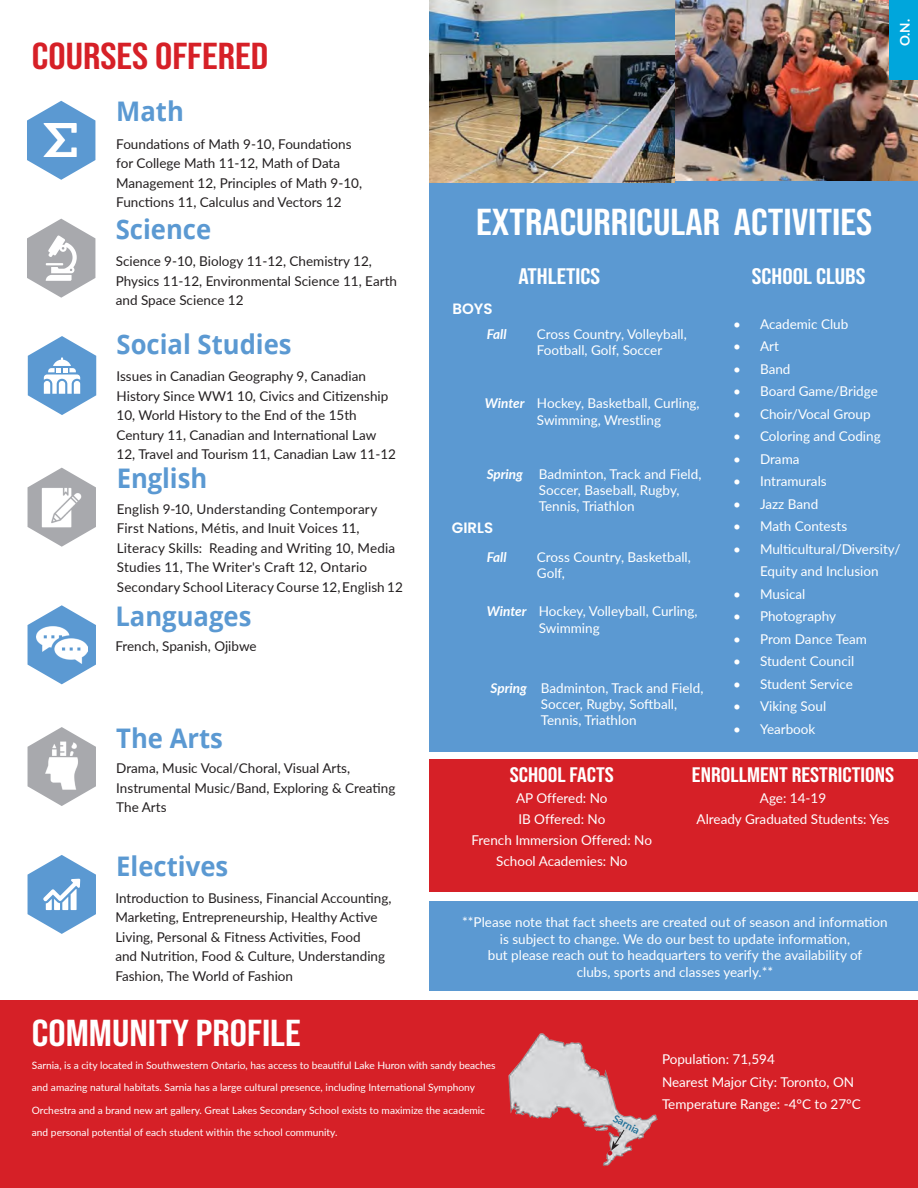
<style>
.page{position:relative;width:918px;height:1188px;background:#fff}
.page>*{position:absolute;margin:0;border:0;box-sizing:border-box;transform-origin:0 0}
.t1{font:37.5px "Bebas Neue";color:#fff;scale:1.15 1}
.t2{font:37.5px "Bebas Neue";color:#d62027;scale:1.15 1}
.t3{font:700 27px "Open Sans";color:#5b99d2;scale:.95 1}
.t4{font:22.5px "Bebas Neue";color:#fff;scale:1.15 1}
.t5{font:21px "Bebas Neue";color:#fff;scale:1.15 1}
.t6{font:600 15px "Poppins";color:#fff}
.t7{font:13.5px/16.5px "Lato";color:#fff}
.t8{font:13.5px/19.5px "Lato";color:#231f20}
.t9{font:italic 700 13.5px "Lato";color:#fff}
.t10{font:700 13.5px "Lato";color:#fff}
.t11{font:600 10.5px "Lato";color:#186c96}
.t12{font:10.2px "Lato";color:#fff}
</style>
<div class="page">
<img style="left:429px;top:0;width:489px;height:181px">
<div style="left:429px;top:181px;width:489px;height:571px;background:#5b99d2"></div>
<svg style="left:27px;top:101px;width:68px;height:79px"></svg>
<svg style="left:28px;top:336px;width:68px;height:79px"></svg>
<svg style="left:28px;top:605px;width:68px;height:79px"></svg>
<svg style="left:28px;top:727px;width:68px;height:79px"></svg>
<div style="left:429px;top:760px;width:489px;height:132px;background:#d62027"></div>
<div style="left:429px;top:901px;width:489px;height:90px;background:#5b99d2"></div>
<div style="left:0;top:1001px;width:918px;height:187px;background:#d62027"></div>
<svg style="left:27px;top:219px;width:68px;height:79px"></svg>
<img style="left:43px;top:124px;width:34px;height:33px">
<svg style="left:28px;top:468px;width:68px;height:79px"></svg>
<img style="left:40px;top:485px;width:44px;height:44px">
<img style="left:36px;top:619px;width:51px;height:51px">
<img style="left:35px;top:739px;width:54px;height:53px">
<svg style="left:28px;top:855px;width:68px;height:79px"></svg>
<img style="left:508px;top:1033px;width:150px;height:133px">
<div style="left:890px;top:0;width:28px;height:79px;background:#00a6dc"></div>
<svg style="left:608px;top:1129px;width:17px;height:26px"></svg>
<p class="t2" style="left:32px;top:35px;width:207px">COURSES OFFERED</p>
<p class="t3" style="left:116px;top:93px;width:73px">Math</p>
<p class="t8" style="left:116px;top:133px;width:247px">Foundations of Math 9-10, Foundations for College Math 11-12, Math of Data Management 12, Principles of Math 9-10, Functions 11, Calculus and Vectors 12</p>
<p class="t3" style="left:116px;top:210px;width:102px">Science</p>
<p class="t8" style="left:116px;top:251px;width:283px">Science 9-10, Biology 11-12, Chemistry 12,<br>Physics 11-12, Environmental Science 11, Earth and Space Science 12</p>
<p class="t3" style="left:117px;top:325px;width:186px">Social Studies</p>
<p class="t8" style="left:117px;top:366px;width:281px">Issues in Canadian Geography 9, Canadian History Since WW1 10, Civics and Citizenship 10, World History to the End of the 15th Century 11, Canadian and International Law 12, Travel and Tourism 11, Canadian Law 11-12</p>
<p class="t3" style="left:117px;top:459px;width:97px">English</p>
<p class="t8" style="left:117px;top:499px;width:288px">English 9-10, Understanding Contemporary First Nations, Métis, and Inuit Voices 11, Literacy Skills: Reading and Writing 10, Media Studies 11, The Writer's Craft 12, Ontario Secondary School Literacy Course 12,English 12</p>
<p class="t3" style="left:115px;top:597px;width:145px">Languages</p>
<p class="t8" style="left:115px;top:636px;width:143px">French, Spanish, Ojibwe</p>
<p class="t3" style="left:116px;top:719px;width:114px">The Arts</p>
<p class="t8" style="left:116px;top:758px;width:281px">Drama, Music Vocal/Choral, Visual Arts,<br>Instrumental Music/Band, Exploring &amp; Creating<br>The Arts</p>
<p class="t3" style="left:116px;top:847px;width:119px">Electives</p>
<p class="t8" style="left:115px;top:888px;width:278px">Introduction to Business, Financial Accounting, Marketing, Entrepreneurship, Healthy Active Living, Personal &amp; Fitness Activities, Food<br>and Nutrition, Food &amp; Culture, Understanding Fashion, The World of Fashion</p>
<p class="t10" style="left:895px;top:46px;width:29px;rotate:-90deg">O.N.</p>
<p class="t1" style="left:476px;top:200px;width:346px">EXTRACURRICULAR ACTIVITIES</p>
<p class="t4" style="left:518px;top:263px;width:73px">ATHLETICS</p>
<p class="t4" style="left:752px;top:263px;width:100px">SCHOOL CLUBS</p>
<p class="t7" style="left:733px;top:315px;width:117px">• Academic Club</p>
<p class="t7" style="left:733px;top:337px;width:47px">• Art</p>
<p class="t7" style="left:733px;top:360px;width:59px">• Band</p>
<p class="t7" style="left:733px;top:382px;width:146px">• Board Game/Bridge</p>
<p class="t7" style="left:733px;top:405px;width:139px">• Choir/Vocal Group</p>
<p class="t7" style="left:733px;top:427px;width:149px">• Coloring and Coding</p>
<p class="t7" style="left:733px;top:450px;width:68px">• Drama</p>
<p class="t7" style="left:733px;top:472px;width:95px">• Intramurals</p>
<p class="t7" style="left:733px;top:495px;width:87px">• Jazz Band</p>
<p class="t7" style="left:733px;top:517px;width:116px">• Math Contests</p>
<p class="t7" style="left:733px;top:537px;width:169px;line-height:22.5px;text-align:center">• Multicultural/Diversity/<br>Equity and Inclusion</p>
<p class="t7" style="left:733px;top:585px;width:74px">• Musical</p>
<p class="t7" style="left:733px;top:607px;width:104px">• Photography</p>
<p class="t7" style="left:733px;top:630px;width:135px">• Prom Dance Team</p>
<p class="t7" style="left:733px;top:652px;width:123px">• Student Council</p>
<p class="t7" style="left:733px;top:675px;width:121px">• Student Service</p>
<p class="t7" style="left:733px;top:697px;width:95px">• Viking Soul</p>
<p class="t7" style="left:733px;top:720px;width:84px">• Yearbook</p>
<p class="t5" style="left:692px;top:763px;width:177px">ENROLLMENT RESTRICTIONS</p>
<p class="t7" style="left:760px;top:789px;width:68px">Age: 14-19</p>
<p class="t7" style="left:697px;top:810px;width:194px">Already Graduated Students: Yes</p>
<p class="t6" style="left:452px;top:300px;width:42px">BOYS</p>
<p class="t9" style="left:487px;top:324px;width:21px">Fall</p>
<p class="t7" style="left:537px;top:325px;width:151px">Cross Country, Volleyball,<br>Football, Golf, Soccer</p>
<p class="t9" style="left:485px;top:393px;width:41px">Winter</p>
<p class="t7" style="left:537px;top:394px;width:164px">Hockey, Basketball, Curling,<br>Swimming, Wrestling</p>
<p class="t7" style="left:539px;top:465px;width:164px">Badminton, Track and Field,<br>Soccer, Baseball, Rugby,<br>Tennis, Triathlon</p>
<p class="t9" style="left:487px;top:464px;width:38px">Spring</p>
<p class="t6" style="left:452px;top:519px;width:43px">GIRLS</p>
<p class="t9" style="left:487px;top:547px;width:21px">Fall</p>
<p class="t7" style="left:537px;top:548px;width:155px">Cross Country, Basketball,<br>Golf,</p>
<p class="t7" style="left:539px;top:602px;width:160px">Hockey, Volleyball, Curling,<br>Swimming</p>
<p class="t9" style="left:487px;top:601px;width:41px">Winter</p>
<p class="t7" style="left:541px;top:679px;width:164px">Badminton, Track and Field,<br>Soccer, Rugby, Softball,<br>Tennis, Triathlon</p>
<p class="t9" style="left:491px;top:678px;width:38px">Spring</p>
<p class="t5" style="left:510px;top:763px;width:92px">SCHOOL FACTS</p>
<p class="t7" style="left:516px;top:789px;width:93px">AP Offered: No</p>
<p class="t7" style="left:518px;top:810px;width:88px">IB Offered: No</p>
<p class="t7" style="left:472px;top:831px;width:182px">French Immersion Offered: No</p>
<p class="t7" style="left:496px;top:852px;width:133px">School Academies: No</p>
<p class="t7" style="left:462px;top:914px;width:427px;text-align:center">**Please note that fact sheets are created out of season and information is subject to change. We do our best to update information,<br>but please reach out to headquarters to verify the availability of<br>clubs, sports and classes yearly.**</p>
<p class="t1" style="left:32px;top:1012px;width:235px">COMMUNITY PROFILE</p>
<p class="t12" style="left:32px;top:1058px;width:465px">Sarnia, is a city located in Southwestern Ontario, has access to beautiful Lake Huron with sandy beaches</p>
<p class="t12" style="left:32px;top:1080px;width:445px">and amazing natural habitats. Sarnia has a large cultural presence, including International Symphony</p>
<p class="t12" style="left:32px;top:1103px;width:455px">Orchestra and a brand new art gallery. Great Lakes Secondary School exists to maximize the academic</p>
<p class="t12" style="left:32px;top:1125px;width:307px">and personal potential of each student within the school community.</p>
<p class="t11" style="left:617px;top:1111px;width:30px;rotate:28deg">Sarnia</p>
<p class="t7" style="left:662px;top:1051px;width:114px">Population: 71,594</p>
<p class="t7" style="left:662px;top:1073px;width:194px">Nearest Major City: Toronto, ON</p>
<p class="t7" style="left:662px;top:1096px;width:200px">Temperature Range: -4°C to 27°C</p>
</div>
